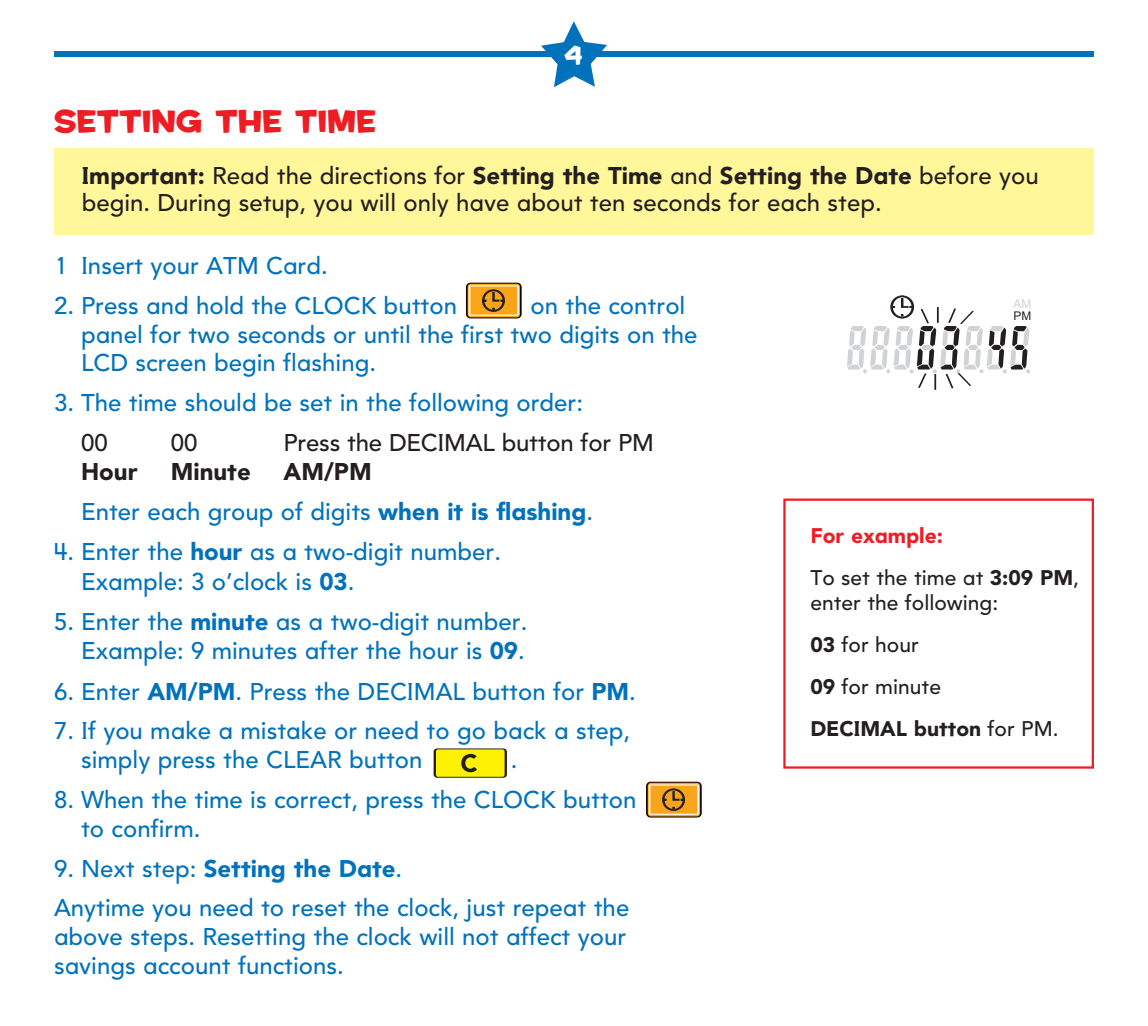
<style>
.page{position:relative;width:1148px;height:1026px;background:#fff}
.page>*{position:absolute;margin:0;border:0;box-sizing:border-box;transform-origin:0 0}
.t1{font:30px "House A Rama Kingpin";color:#ee1d23}
.t2{font:500 24px/28.8px "Avenir Kid";color:#0072bc}
.t3{font:500 24px/27px "Avenir Kid";color:#231f20}
.t4{font:900 24px "Avenir Kid";color:#231f20}
.t5{font:24px "House A Rama Kingpin";color:#fff}
.t6{font:500 21px/42px "Avenir Kid";color:#231f20}
.t7{font:12px "Arial";color:#d1d2d4}
.t8{font:12px "Arial";color:#231f20}
.s1{font-weight:900}
.s2{font-weight:900;color:#231f20}
.s3{font-weight:900;color:#ee1d23}
</style>
<div class="page">
<div style="left:435px;top:749px;width:71px;height:28px;background:#fff101;border-radius:3px"></div>
<div style="left:434px;top:748px;width:72px;height:30px;border:1px solid #231f20;border-radius:3px"></div>
<svg style="left:461px;top:754px;width:16px;height:18px"></svg>
<div style="left:647px;top:782px;width:54px;height:35px;background:#f9a51b;border-radius:4px"></div>
<div style="left:646px;top:782px;width:55px;height:36px;border:1px solid #1b0100;border-radius:4px"></div>
<div style="left:649px;top:784px;width:50px;height:31px;border:1px solid #fff"></div>
<svg style="left:662px;top:789px;width:23px;height:22px"></svg>
<div style="left:783px;top:499px;width:311px;height:270px;border:2px solid #ee1d23"></div>
<div style="left:54px;top:51px;width:1040px;height:6px;background:#0072bc"></div>
<svg style="left:541px;top:21px;width:66px;height:66px"></svg>
<svg style="left:847px;top:296px;width:183px;height:94px"></svg>
<div style="left:467px;top:283px;width:54px;height:35px;background:#f9a51b;border-radius:4px"></div>
<div style="left:466px;top:283px;width:55px;height:36px;border:1px solid #1b0100;border-radius:4px"></div>
<div style="left:469px;top:285px;width:50px;height:31px;border:1px solid #fff"></div>
<svg style="left:482px;top:289px;width:23px;height:23px"></svg>
<div style="left:54px;top:148px;width:1040px;height:87px;background:#fff79a"></div>
<p class="t5" style="left:564px;top:42px;width:19px">4</p>
<p class="t1" style="left:54px;top:104px;width:323px">SETTING THE TIME</p>
<p class="t3" style="left:82px;top:164px;width:958px"><span class="s1">Important:</span> Read the directions for <span class="s1">Setting the Time</span> and <span class="s1">Setting the Date</span> before you begin. During setup, you will only have about ten seconds for each step.</p>
<p class="t2" style="left:54px;top:253px;width:275px">1 Insert your ATM Card.</p>
<p class="t2" style="left:54px;top:293px;width:404px">2. Press and hold the CLOCK button</p>
<p class="t2" style="left:81px;top:293px;width:618px;text-indent:449px">on the control panel for two seconds or until the first two digits on the<br>LCD screen begin flashing.</p>
<p class="t2" style="left:54px;top:390px;width:530px">3. The time should be set in the following order:</p>
<p class="t3" style="left:81px;top:431px;width:28px">00</p>
<p class="t3" style="left:171px;top:431px;width:28px">00</p>
<p class="t3" style="left:284px;top:431px;width:372px">Press the DECIMAL button for PM</p>
<p class="t4" style="left:81px;top:462px;width:58px">Hour</p>
<p class="t4" style="left:171px;top:462px;width:81px">Minute</p>
<p class="t2" style="left:81px;top:454px;width:513px;line-height:39.6px;text-indent:203px"><span class="s2">AM/PM<br></span>Enter each group of digits <span class="s1">when it is flashing</span>.</p>
<p class="t2" style="left:81px;top:539px;width:421px;text-indent:-27px">4. Enter the <span class="s1">hour</span> as a two-digit number.<br>Example: 3 o’clock is <span class="s1">03</span>.</p>
<p class="t2" style="left:54px;top:609px;width:475px;text-align:right">5. Enter the <span class="s1">minute</span> as a two-digit number.<br>Example: 9 minutes after the hour is <span class="s1">09</span>.</p>
<p class="t2" style="left:54px;top:679px;width:583px">6. Enter <span class="s1">AM/PM</span>. Press the DECIMAL button for <span class="s1">PM</span>.</p>
<p class="t2" style="left:81px;top:719px;width:551px;text-indent:-27px">7. If you make a mistake or need to go back a step, simply press the CLEAR button</p>
<p class="t2" style="left:511px;top:747px;width:8px">.</p>
<p class="t2" style="left:81px;top:787px;width:557px;text-indent:-27px">8. When the time is correct, press the CLOCK button to confirm.</p>
<p class="t2" style="left:54px;top:851px;width:577px;line-height:39.6px">9. Next step: <span class="s1">Setting the Date</span>.<br>Anytime you need to reset the clock, just repeat the</p>
<p class="t2" style="left:54px;top:924px;width:574px">above steps. Resetting the clock will not affect your savings account functions.</p>
<p class="t7" style="left:1013px;top:297px;width:19px">AM</p>
<p class="t8" style="left:1013px;top:309px;width:19px">PM</p>
<p class="t6" style="left:810px;top:516px;width:270px"><span class="s3">For example:<br></span>To set the time at <span class="s1">3:09 PM</span>,</p>
<p class="t6" style="left:810px;top:583px;width:250px">enter the following:<br><span class="s1">03</span> for hour<br><span class="s1">09</span> for minute<br><span class="s1">DECIMAL button</span> for PM.</p>
</div>
